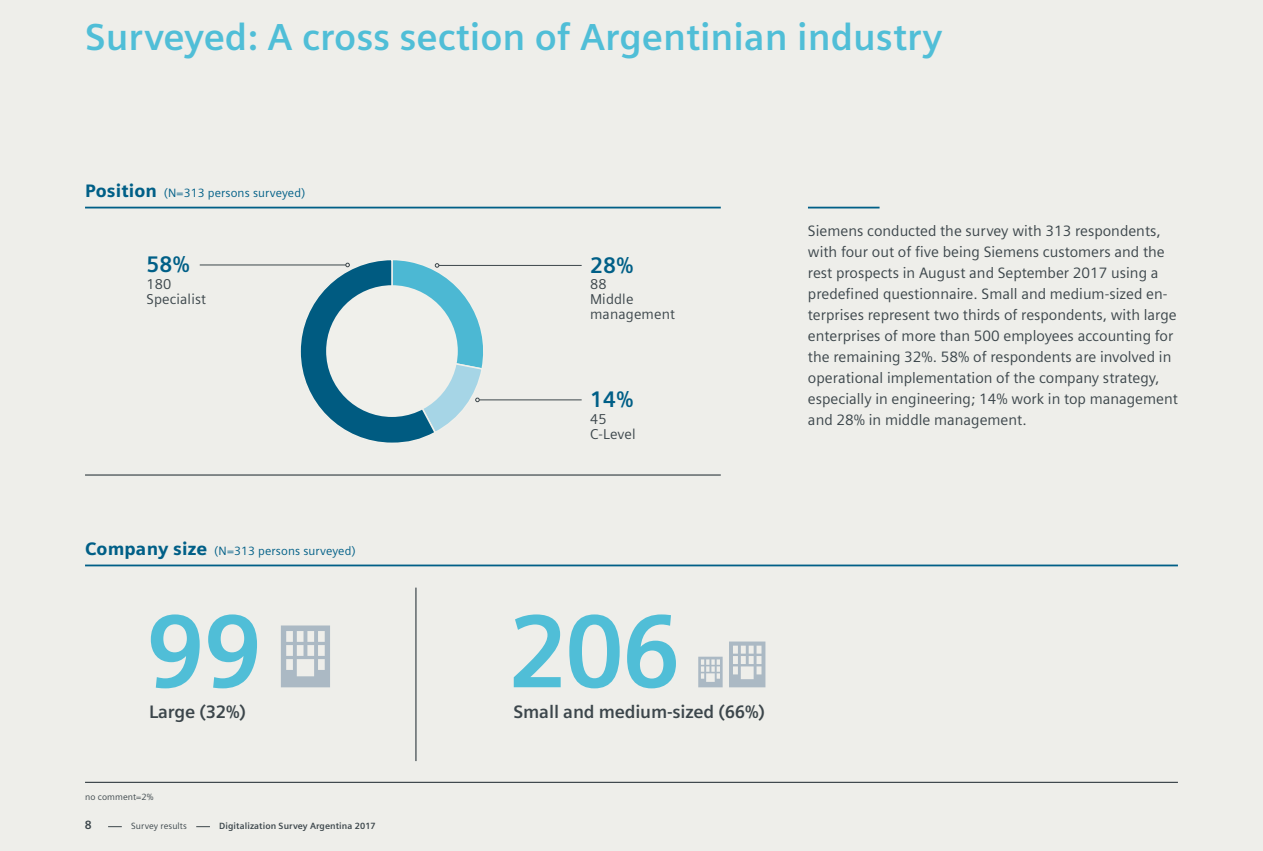
<style>
.page{position:relative;width:1263px;height:851px;background:#fff}
.page>*{position:absolute;margin:0;border:0;box-sizing:border-box;transform-origin:0 0}
.t1{font:700 103.5px "Siemens Sans";color:#50bed7}
.t2{font:700 37.5px "Siemens Sans";color:#50bed7}
.t3{font:700 22.5px "Siemens Sans";color:#005f87}
.t4{font:700 18px "Siemens Sans";letter-spacing:-.01em;color:#3c464b}
.t5{font:15px/21px "Siemens Sans";color:#3c464b}
.t6{font:14.25px/15px "Siemens Sans";letter-spacing:.01em;color:#3c464b}
.t7{font:12px "Siemens Sans";letter-spacing:.01em;color:#005f87}
.t8{font:700 12px "Siemens Sans";color:#3c464b}
.t9{font:700 9px "Siemens Sans";letter-spacing:.01em;color:#3c464b}
.t10{font:9px "Siemens Sans";letter-spacing:.01em;color:#3c464b}
.s1{font-weight:900;font-size:18px}
</style>
<div class="page">
<div style="left:0;top:0;width:1263px;height:850px;background:#eeeeea"></div>
<hr style="left:808px;top:207px;width:71px;height:1px;background:#005f87">
<hr style="left:85px;top:474px;width:636px;height:1px;background:#3c464b">
<hr style="left:85px;top:781px;width:1093px;height:1px;background:#3c464b">
<hr style="left:415px;top:587px;width:1px;height:174px;background:#3c464b">
<svg style="left:281px;top:625px;width:49px;height:62px"></svg>
<svg style="left:698px;top:656px;width:25px;height:31px"></svg>
<svg style="left:729px;top:641px;width:36px;height:46px"></svg>
<hr style="left:85px;top:564px;width:1093px;height:2px;background:#005f87">
<svg style="left:108px;top:826px;width:14px;height:1px"></svg>
<svg style="left:196px;top:826px;width:14px;height:1px"></svg>
<hr style="left:85px;top:207px;width:636px;height:1px;background:#005f87">
<hr style="left:200px;top:264px;width:146px;height:1px;background:#3c464b">
<hr style="left:479px;top:399px;width:103px;height:1px;background:#3c464b">
<hr style="left:439px;top:265px;width:143px;height:1px;background:#3c464b">
<svg style="left:301px;top:260px;width:182px;height:183px"></svg>
<h2 class="t2" style="left:85px;top:16px;width:859px">Surveyed: A cross section of Argentinian industry</h2>
<p class="t7" style="left:85px;top:186px;width:222px"><span class="s1">Position</span> (N=313 persons surveyed)</p>
<h3 class="t3" style="left:146px;top:251px;width:45px">58%</h3>
<p class="t6" style="left:146px;top:276px;width:61px">180<br>Specialist</p>
<p class="t7" style="left:85px;top:543px;width:272px"><span class="s1">Company size</span> (N=313 persons surveyed)</p>
<h3 class="t3" style="left:590px;top:252px;width:45px">28%</h3>
<p class="t6" style="left:590px;top:277px;width:87px">88<br>Middle management</p>
<h3 class="t3" style="left:590px;top:386px;width:45px">14%</h3>
<p class="t6" style="left:590px;top:411px;width:47px">45<br>C-Level</p>
<h1 class="t1" style="left:146px;top:592px;width:118px">99</h1>
<p class="t4" style="left:149px;top:701px;width:98px">Large (32%)</p>
<p class="t4" style="left:513px;top:701px;width:253px">Small and medium-sized (66%)</p>
<h1 class="t1" style="left:508px;top:592px;width:174px">206</h1>
<p class="t10" style="left:85px;top:791px;width:70px">no comment=2%</p>
<p class="t8" style="left:85px;top:818px;width:8px">8</p>
<p class="t10" style="left:131px;top:821px;width:57px">Survey results</p>
<p class="t9" style="left:219px;top:821px;width:158px">Digitalization Survey Argentina 2017</p>
<p class="t5" style="left:808px;top:220px;width:371px">Siemens conducted the survey with 313 respondents, with four out of five being Siemens customers and the rest prospects in August and September 2017 using a predefined questionnaire. Small and medium-sized en&shy;terprises represent two thirds of respondents, with large enterprises of more than 500 employees accounting for the remaining 32%. 58% of respondents are involved in operational implementation of the company strategy, especially in engineering; 14% work in top management and 28% in middle management.</p>
</div>
